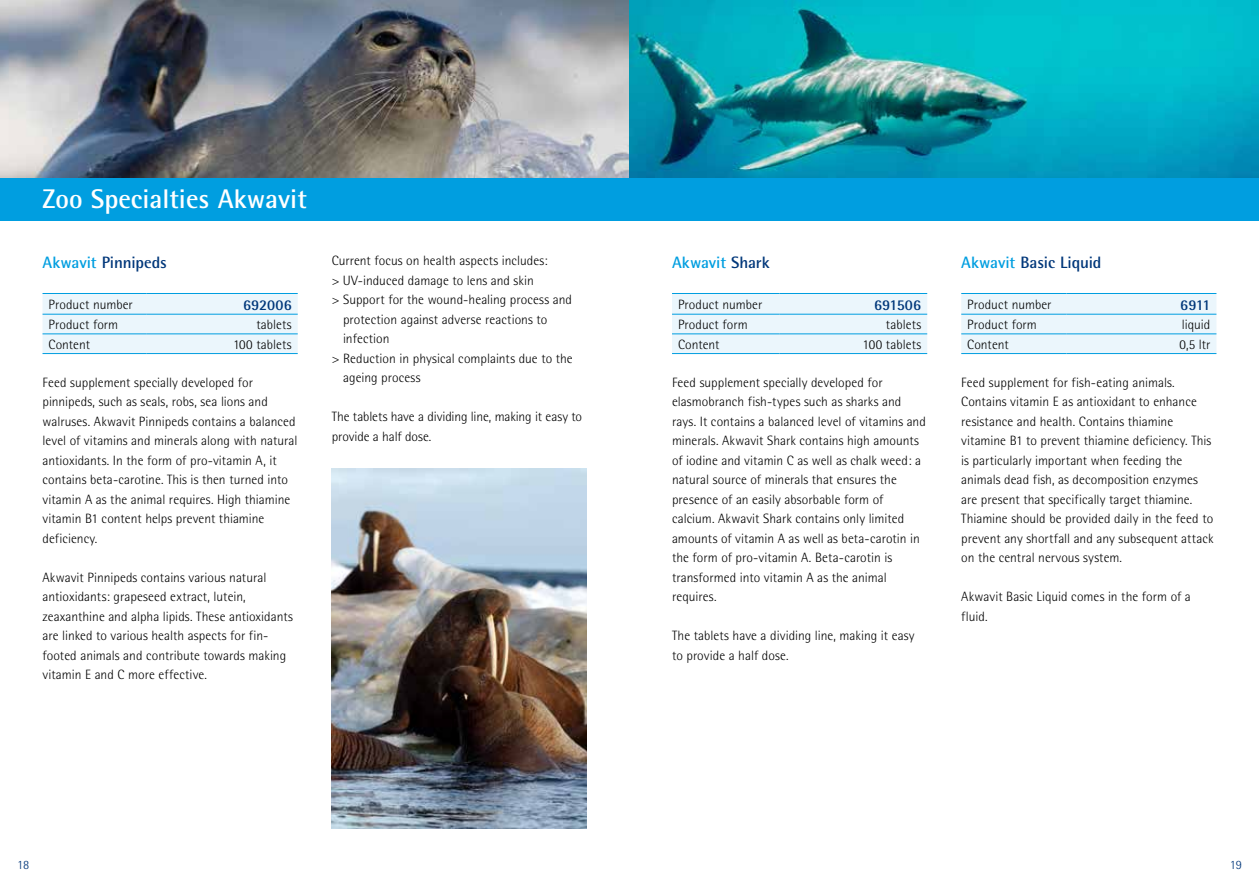
<style>
.page{position:relative;width:1259px;height:893px;background:#fff}
.page>*{position:absolute;margin:0;border:0;box-sizing:border-box;transform-origin:0 0}
.t1{font:700 27px "Rotis Semi Sans";color:#fff}
.t2{font:700 16.5px "Rotis Semi Sans";letter-spacing:-.01em;color:#00377a}
.t3{font:700 16.5px "Rotis Semi Sans";letter-spacing:-.005em;color:#009ee0}
.t4{font:700 15px "Rotis Semi Sans";color:#00377a}
.t5{font:300 13.5px/19.5px "Rotis Semi Sans";letter-spacing:.005em;color:#000}
.t6{font:300 12.75px "Rotis Semi Sans";color:#00377a}
.s1{color:#009ee0}
.s2{color:#00377a}
</style>
<div class="page">
<div style="left:43px;top:294px;width:255px;height:59px;background:#ebf6fc"></div>
<hr style="left:43px;top:293px;width:104px;height:1px;background:#009ee0">
<hr style="left:147px;top:293px;width:151px;height:1px;background:#009ee0">
<hr style="left:43px;top:314px;width:104px;height:1px;background:#009ee0">
<hr style="left:147px;top:314px;width:151px;height:1px;background:#009ee0">
<hr style="left:43px;top:333px;width:104px;height:1px;background:#009ee0">
<hr style="left:147px;top:333px;width:151px;height:1px;background:#009ee0">
<hr style="left:43px;top:353px;width:104px;height:1px;background:#009ee0">
<hr style="left:147px;top:353px;width:151px;height:1px;background:#009ee0">
<div style="left:672px;top:294px;width:255px;height:59px;background:#ebf6fc"></div>
<hr style="left:672px;top:293px;width:107px;height:1px;background:#009ee0">
<hr style="left:779px;top:293px;width:148px;height:1px;background:#009ee0">
<hr style="left:672px;top:314px;width:107px;height:1px;background:#009ee0">
<hr style="left:779px;top:314px;width:148px;height:1px;background:#009ee0">
<hr style="left:672px;top:333px;width:107px;height:1px;background:#009ee0">
<hr style="left:779px;top:333px;width:148px;height:1px;background:#009ee0">
<hr style="left:672px;top:353px;width:107px;height:1px;background:#009ee0">
<hr style="left:779px;top:353px;width:148px;height:1px;background:#009ee0">
<div style="left:961px;top:294px;width:255px;height:59px;background:#ebf6fc"></div>
<hr style="left:961px;top:293px;width:105px;height:1px;background:#009ee0">
<hr style="left:1066px;top:293px;width:150px;height:1px;background:#009ee0">
<hr style="left:961px;top:314px;width:105px;height:1px;background:#009ee0">
<hr style="left:1066px;top:314px;width:150px;height:1px;background:#009ee0">
<hr style="left:961px;top:333px;width:105px;height:1px;background:#009ee0">
<hr style="left:1066px;top:333px;width:150px;height:1px;background:#009ee0">
<hr style="left:961px;top:353px;width:105px;height:1px;background:#009ee0">
<hr style="left:1066px;top:353px;width:150px;height:1px;background:#009ee0">
<img style="left:0;top:0;width:629px;height:179px">
<svg style="left:629px;top:0;width:630px;height:179px"></svg>
<div style="left:0;top:179px;width:1259px;height:42px;background:#009ee0"></div>
<img style="left:332px;top:468px;width:255px;height:360px">
<h1 class="t1" style="left:43px;top:182px;width:266px">Zoo Specialties Akwavit</h1>
<p class="t2" style="left:43px;top:252px;width:126px"><span class="s1">Akwavit</span> Pinnipeds</p>
<p class="t5" style="left:49px;top:294px;width:86px">Product number</p>
<p class="t4" style="left:243px;top:295px;width:50px">692006</p>
<p class="t5" style="left:49px;top:315px;width:71px">Product form</p>
<p class="t5" style="left:256px;top:315px;width:37px">tablets</p>
<p class="t5" style="left:49px;top:335px;width:43px">Content</p>
<p class="t5" style="left:233px;top:335px;width:60px">100 tablets</p>
<p class="t5" style="left:43px;top:373px;width:256px">Feed supplement specially developed for pinnipeds, such as seals, robs, sea lions and walruses. Akwavit Pinnipeds contains a balanced level of vitamins and minerals along with natural antioxidants. In the form of pro-vitamin A, it contains beta-carotine. This is then turned into vitamin A as the animal requires. High thiamine vitamin B1 content helps prevent thiamine deficiency.</p>
<p class="t5" style="left:43px;top:568px;width:252px">Akwavit Pinnipeds contains various natural antioxidants: grapeseed extract, lutein, zeaxanthine and alpha lipids. These antioxidants are linked to various health aspects for fin&shy;footed animals and contribute towards making vitamin E and C more effective.</p>
<p class="t5" style="left:332px;top:251px;width:218px">Current focus on health aspects includes:</p>
<p class="t5" style="left:332px;top:271px;width:204px">&gt; UV-induced damage to lens and skin</p>
<p class="t5" style="left:332px;top:290px;width:242px">&gt; Support for the wound-healing process and</p>
<p class="t5" style="left:343px;top:310px;width:206px">protection against adverse reactions to</p>
<p class="t5" style="left:343px;top:329px;width:48px">infection</p>
<p class="t5" style="left:332px;top:349px;width:242px">&gt; Reduction in physical complaints due to the</p>
<p class="t5" style="left:343px;top:368px;width:79px">ageing process</p>
<p class="t5" style="left:332px;top:407px;width:252px">The tablets have a dividing line, making it easy to provide a half dose.</p>
<p class="t3" style="left:672px;top:252px;width:99px">Akwavit <span class="s2">Shark</span></p>
<p class="t5" style="left:678px;top:294px;width:86px">Product number</p>
<p class="t4" style="left:874px;top:295px;width:49px">691506</p>
<p class="t5" style="left:678px;top:315px;width:71px">Product form</p>
<p class="t5" style="left:886px;top:315px;width:37px">tablets</p>
<p class="t5" style="left:678px;top:335px;width:43px">Content</p>
<p class="t5" style="left:862px;top:335px;width:60px">100 tablets</p>
<p class="t5" style="left:672px;top:373px;width:255px">Feed supplement specially developed for elasmobranch fish-types such as sharks and rays. It contains a balanced level of vitamins and minerals. Akwavit Shark contains high amounts of iodine and vitamin C as well as chalk weed: a natural source of minerals that ensures the presence of an easily absorbable form of calcium. Akwavit Shark contains only limited amounts of vitamin A as well as beta-carotin in the form of pro-vitamin A. Beta-carotin is transformed into vitamin A as the animal requires.</p>
<p class="t5" style="left:672px;top:626px;width:244px">The tablets have a dividing line, making it easy to provide a half dose.</p>
<p class="t2" style="left:961px;top:252px;width:142px"><span class="s1">Akwavit</span> Basic Liquid</p>
<p class="t5" style="left:967px;top:294px;width:86px">Product number</p>
<p class="t4" style="left:1180px;top:295px;width:32px">6911</p>
<p class="t5" style="left:967px;top:315px;width:71px">Product form</p>
<p class="t5" style="left:1182px;top:315px;width:30px">liquid</p>
<p class="t5" style="left:967px;top:335px;width:43px">Content</p>
<p class="t5" style="left:1179px;top:335px;width:33px">0,5 ltr</p>
<p class="t5" style="left:961px;top:373px;width:254px">Feed supplement for fish-eating animals.<br>Contains vitamin E as antioxidant to enhance resistance and health. Contains thiamine vitamine B1 to prevent thiamine deficiency. This is particularly important when feeding the animals dead fish, as decomposition enzymes are present that specifically target thiamine.<br>Thiamine should be provided daily in the feed to prevent any shortfall and any subsequent attack on the central nervous system.</p>
<p class="t5" style="left:961px;top:587px;width:231px">Akwavit Basic Liquid comes in the form of a fluid.</p>
<p class="t6" style="left:17px;top:857px;width:14px">18</p>
<p class="t6" style="left:1229px;top:857px;width:14px">19</p>
</div>
